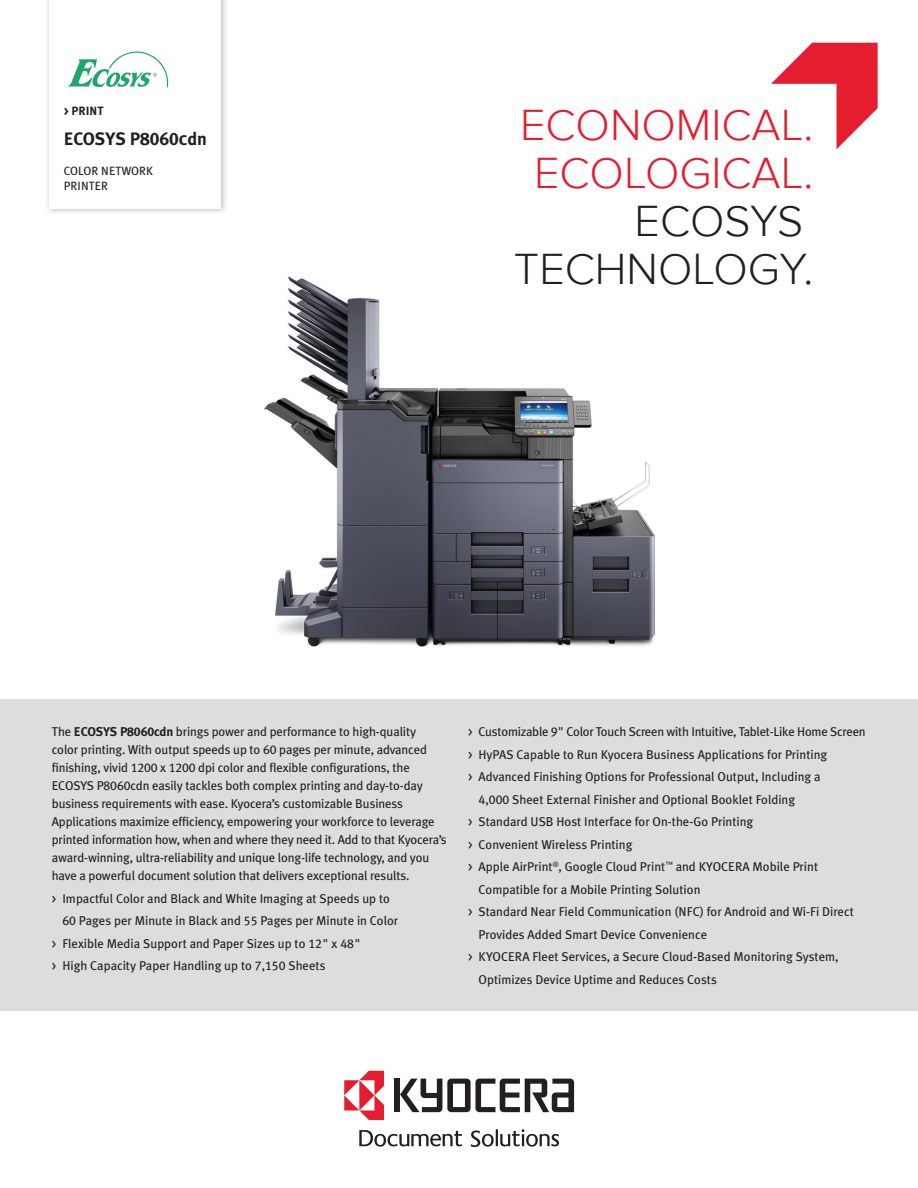
<style>
.page{position:relative;width:918px;height:1188px;background:#fff}
.page>*{position:absolute;margin:0;border:0;box-sizing:border-box;transform-origin:0 0}
.t1{font:300 45px/48px "Proxima Nova";color:#e41d2f;text-align:right}
.t2{font:18px "Meta Plus Bold Caps";color:#231f20}
.t3{font:12.75px/18px "Meta Plus";letter-spacing:-.005em;color:#231f20}
.t4{font:12px/15px "Meta Plus";letter-spacing:.005em;color:#231f20}
.t5{font:12px "Meta Plus Bold Caps";color:#231f20}
.s1{font-family:"Meta Plus";font-weight:700}
.s2{color:#231f20}
.s3{color:#fff}
.s4{font-weight:700}
.s5{font-family:"Meta Plus Bold Caps"}
.s6{font-family:"Meta Plus Book Caps"}
</style>
<div class="page">
<svg style="left:771px;top:43px;width:107px;height:106px"></svg>
<div style="left:44px;top:0;width:184px;height:215px;background:#231f20;opacity:.3"></div>
<div style="left:49px;top:0;width:172px;height:208px;background:#fff"></div>
<svg style="left:68px;top:51px;width:100px;height:37px"></svg>
<div style="left:394px;top:1079px;width:6px;height:33px;background:#231f20"></div>
<svg style="left:400px;top:1079px;width:174px;height:33px"></svg>
<svg style="left:344px;top:1071px;width:40px;height:49px"></svg>
<svg style="left:471px;top:1129px;width:88px;height:18px"></svg>
<svg style="left:359px;top:1130px;width:103px;height:17px"></svg>
<div style="left:0;top:699px;width:918px;height:312px;background:#dcdddf"></div>
<img style="left:264px;top:276px;width:391px;height:371px">
<p class="t5" style="left:64px;top:104px;width:41px">&gt; PRINT</p>
<h2 class="t2" style="left:64px;top:129px;width:145px">ECOSYS <span class="s1">P</span>8060c<span class="s1">dn</span></h2>
<p class="t4" style="left:64px;top:163px;width:91px">COLOR NETWORK<br>PRINTER</p>
<h1 class="t1" style="left:514px;top:101px;width:301px">ECONOMICAL.<br>ECOLOGICAL.<br><span class="s2">ECOSYS</span><span class="s3">.<br></span><span class="s2">TECHNOLOGY.</span></h1>
<p class="t3" style="left:52px;top:723px;width:396px">The <span class="s4">ECOSYS P</span><span class="s5">8060</span><span class="s4">cdn</span> brings power and performance to high-quality<br>color printing. With output speeds up to <span class="s6">60</span> pages per minute, advanced finishing, vivid <span class="s6">1200</span> x <span class="s6">1200</span> dpi color and flexible configurations, the ECOSYS P<span class="s6">8060</span>cdn easily tackles both complex printing and day-to-day business requirements with ease. Kyocera’s customizable Business Applications maximize efficiency, empowering your workforce to leverage printed information how, when and where they need it. Add to that Kyocera’s award-winning, ultra-reliability and unique long-life technology, and you have a powerful document solution that delivers exceptional results.</p>
<p class="t3" style="left:52px;top:889px;width:340px"><span class="s6">&gt;</span> Impactful Color and Black and White Imaging at Speeds up to</p>
<p class="t3" style="left:62px;top:912px;width:337px"><span class="s6">60</span> Pages per Minute in Black and <span class="s6">55</span> Pages per Minute in Color</p>
<p class="t3" style="left:52px;top:934px;width:310px"><span class="s6">&gt;</span> Flexible Media Support and Paper Sizes up to <span class="s6">12</span>" x <span class="s6">48</span>"</p>
<p class="t3" style="left:52px;top:957px;width:275px"><span class="s6">&gt;</span> High Capacity Paper Handling up to <span class="s6">7,150</span> Sheets</p>
<p class="t3" style="left:468px;top:723px;width:399px"><span class="s6">&gt;</span> Customizable <span class="s6">9</span>" Color Touch Screen with Intuitive, Tablet-Like Home Screen</p>
<p class="t3" style="left:468px;top:745px;width:361px"><span class="s6">&gt;</span> HyPAS Capable to Run Kyocera Business Applications for Printing</p>
<p class="t3" style="left:468px;top:768px;width:354px"><span class="s6">&gt;</span> Advanced Finishing Options for Professional Output, Including a</p>
<p class="t3" style="left:479px;top:790px;width:318px"><span class="s6">4,000</span> Sheet External Finisher and Optional Booklet Folding</p>
<p class="t3" style="left:468px;top:813px;width:287px"><span class="s6">&gt;</span> Standard USB Host Interface for On-the-Go Printing</p>
<p class="t3" style="left:468px;top:835px;width:166px"><span class="s6">&gt;</span> Convenient Wireless Printing</p>
<p class="t3" style="left:468px;top:858px;width:352px"><span class="s6">&gt;</span> Apple AirPrint<sup>®</sup>, Google Cloud Print<sup>™</sup> and KYOCERA Mobile Print</p>
<p class="t3" style="left:479px;top:880px;width:223px">Compatible for a Mobile Printing Solution</p>
<p class="t3" style="left:468px;top:903px;width:387px"><span class="s6">&gt;</span> Standard Near Field Communication (NFC) for Android and Wi-Fi Direct</p>
<p class="t3" style="left:479px;top:925px;width:230px">Provides Added Smart Device Convenience</p>
<p class="t3" style="left:468px;top:948px;width:372px"><span class="s6">&gt;</span> KYOCERA Fleet Services, a Secure Cloud-Based Monitoring System,</p>
<p class="t3" style="left:479px;top:970px;width:240px">Optimizes Device Uptime and Reduces Costs</p>
</div>
